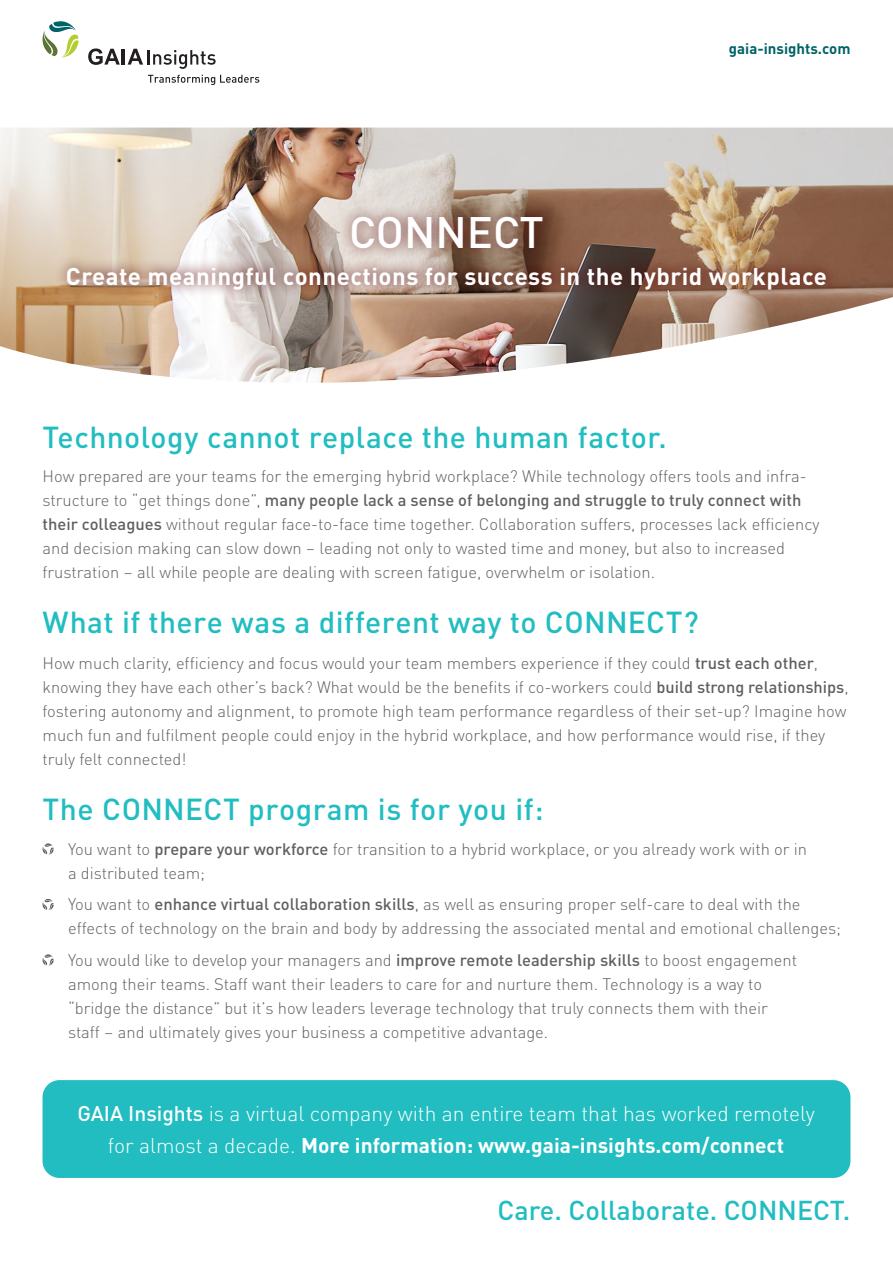
<style>
.page{position:relative;width:893px;height:1263px;background:#fff}
.page>*{position:absolute;margin:0;border:0;box-sizing:border-box;transform-origin:0 0}
.t1{font:500 43.5px "DIN Pro";color:#fff}
.t2{font:500 30px "DIN Pro";letter-spacing:.015em;color:#21bdc1}
.t3{font:500 27px "DIN Pro";color:#21bdc1}
.t4{font:700 24px "DIN Pro";letter-spacing:.02em;color:#fff}
.t5{font:300 21px/31.5px "DIN Pro";color:#fff;text-align:center}
.t6{font:300 16.5px/24px "DIN Pro";color:#606060}
.t7{font:700 15px "DIN Pro";color:#006367}
.s1{font-weight:500}
.s2{font-weight:700}
</style>
<div class="page">
<img style="left:0;top:128px;width:893px;height:255px">
<div style="left:43px;top:1080px;width:807px;height:98px;background:#21bdc1;border-radius:17px"></div>
<svg style="left:43px;top:21px;width:36px;height:36px"></svg>
<svg style="left:88px;top:49px;width:32px;height:16px"></svg>
<hr style="left:122px;top:49px;width:3px;height:16px;background:#231f20">
<svg style="left:128px;top:49px;width:88px;height:20px"></svg>
<svg style="left:148px;top:75px;width:111px;height:10px"></svg>
<svg style="left:42px;top:843px;width:12px;height:11px"></svg>
<svg style="left:42px;top:899px;width:12px;height:11px"></svg>
<svg style="left:42px;top:954px;width:12px;height:11px"></svg>
<div style="left:338px;top:203px;width:217px;height:58px;background:#520000;opacity:.5"></div>
<div style="left:54px;top:254px;width:785px;height:48px;background:#520000;opacity:.5"></div>
<p class="t7" style="left:729px;top:37px;width:123px">gaia-insights.com</p>
<p class="t1" style="left:349px;top:197px;width:196px">CONNECT</p>
<p class="t4" style="left:66px;top:257px;width:762px">Create meaningful connections for success in the hybrid workplace</p>
<p class="t2" style="left:43px;top:413px;width:626px">Technology cannot replace the human factor.</p>
<p class="t6" style="left:43px;top:463px;width:779px">How prepared are your teams for the emerging hybrid workplace? While technology offers tools and infra&shy;structure to “get things done”, <span class="s1">many people lack a sense of belonging and struggle to truly connect with their colleagues</span> without regular face-to-face time together. Collaboration suffers, processes lack efficiency and decision making can slow down – leading not only to wasted time and money, but also to increased frustration – all while people are dealing with screen fatigue, overwhelm or isolation.</p>
<p class="t2" style="left:43px;top:598px;width:658px">What if there was a different way to CONNECT?</p>
<p class="t6" style="left:43px;top:650px;width:808px">How much clarity, efficiency and focus would your team members experience if they could <span class="s1">trust each other</span>, knowing they have each other’s back? What would be the benefits if co-workers could <span class="s1">build strong relationships</span>, fostering autonomy and alignment, to promote high team performance regardless of their set-up? Imagine how much fun and fulfilment people could enjoy in the hybrid workplace, and how performance would rise, if they truly felt connected!</p>
<p class="t2" style="left:43px;top:785px;width:502px">The CONNECT program is for you if:</p>
<p class="t6" style="left:68px;top:835px;width:741px">You want to <span class="s1">prepare your workforce</span> for transition to a hybrid workplace, or you already work with or in a distributed team;</p>
<p class="t6" style="left:68px;top:891px;width:774px">You want to <span class="s1">enhance virtual collaboration skills</span>, as well as ensuring proper self-care to deal with the effects of technology on the brain and body by addressing the associated mental and emotional challenges;</p>
<p class="t6" style="left:68px;top:946px;width:731px">You would like to develop your managers and <span class="s1">improve remote leadership skills</span> to boost engagement among their teams. Staff want their leaders to care for and nurture them. Technology is a way to “bridge the distance” but it’s how leaders leverage technology that truly connects them with their staff – and ultimately gives your business a competitive advantage.</p>
<p class="t5" style="left:77px;top:1096px;width:739px"><span class="s1">GAIA Insights</span> is a virtual company with an entire team that has worked remotely for almost a decade. <span class="s2">More information: www.gaia-insights.com/connect</span></p>
<p class="t3" style="left:497px;top:1189px;width:354px">Care. Collaborate. CONNECT.</p>
</div>
